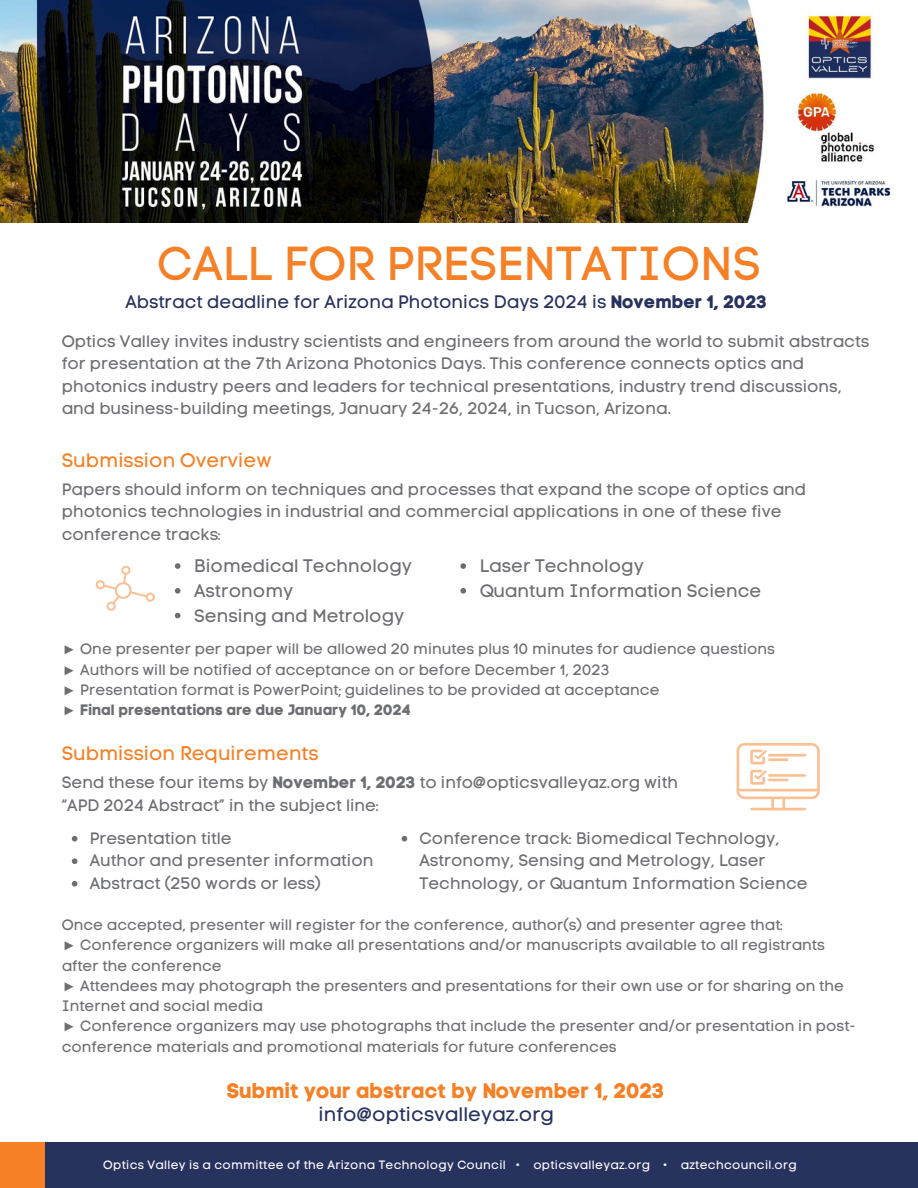
<style>
.page{position:relative;width:918px;height:1188px;background:#fff}
.page>*{position:absolute;margin:0;border:0;box-sizing:border-box;transform-origin:0 0}
.t1{font:47.25px "Code Pro Normal LC";color:#f58025}
.t2{font:21px "Code Pro Bold LC";color:#f58025}
.t3{font:19.5px "Code Pro Normal LC";color:#f58025}
.t4{font:19.5px "Code Pro Normal LC";color:#28325e}
.t5{font:18px "Code Pro Normal LC";color:#6d6e71}
.t6{font:18px "Code Pro Normal LC";color:#28325e}
.t7{font:16.5px/22.5px "Code Pro Normal LC";color:#6d6e71}
.t8{font:15px/20.2px "Code Pro Normal LC";color:#6d6e71}
.t9{font:15px "Code Pro Bold LC";color:#6d6e71}
.t10{font:12px "Code Pro Normal LC";letter-spacing:.025em;color:#fff}
.s1{font-family:"Code Pro Bold LC"}
.s2{font-family:"Liberation Serif"}
</style>
<div class="page">
<svg style="left:737px;top:743px;width:83px;height:67px"></svg>
<div style="left:0;top:1143px;width:45px;height:45px;background:#f58025"></div>
<div style="left:45px;top:1143px;width:873px;height:45px;background:#28325e"></div>
<svg style="left:95px;top:565px;width:60px;height:46px"></svg>
<img style="left:0;top:0;width:891px;height:223px">
<svg style="left:175px;top:563px;width:5px;height:6px"></svg>
<svg style="left:175px;top:588px;width:5px;height:6px"></svg>
<svg style="left:175px;top:613px;width:5px;height:5px"></svg>
<svg style="left:460px;top:563px;width:6px;height:6px"></svg>
<svg style="left:460px;top:588px;width:6px;height:6px"></svg>
<svg style="left:72px;top:836px;width:5px;height:6px"></svg>
<svg style="left:72px;top:858px;width:5px;height:6px"></svg>
<svg style="left:72px;top:881px;width:5px;height:6px"></svg>
<svg style="left:402px;top:836px;width:5px;height:6px"></svg>
<p class="t1" style="left:157px;top:235px;width:605px">CALL FOR PRESENTATIONS</p>
<p class="t6" style="left:125px;top:291px;width:643px">Abstract deadline for Arizona Photonics Days 2024 is <span class="s1">November 1, 2023</span></p>
<p class="t7" style="left:62px;top:330px;width:809px">Optics Valley invites industry scientists and engineers from around the world to submit abstracts for presentation at the 7th Arizona Photonics Days. This conference connects optics and photonics industry peers and leaders for technical presentations, industry trend discussions, and business-building meetings, January 24-26, 2024, in Tucson, Arizona.</p>
<p class="t3" style="left:62px;top:448px;width:211px">Submission Overview</p>
<p class="t7" style="left:62px;top:478px;width:746px">Papers should inform on techniques and processes that expand the scope of optics and photonics technologies in industrial and commercial applications in one of these five conference tracks:</p>
<p class="t5" style="left:194px;top:555px;width:219px">Biomedical Technology</p>
<p class="t5" style="left:194px;top:580px;width:101px">Astronomy</p>
<p class="t5" style="left:194px;top:605px;width:212px">Sensing and Metrology</p>
<p class="t5" style="left:480px;top:555px;width:166px">Laser Technology</p>
<p class="t5" style="left:480px;top:580px;width:283px">Quantum Information Science</p>
<p class="t8" style="left:62px;top:639px;width:715px"><span class="s2">►</span> One presenter per paper will be allowed 20 minutes plus 10 minutes for audience questions</p>
<p class="t8" style="left:62px;top:659px;width:550px"><span class="s2">►</span> Authors will be notified of acceptance on or before December 1, 2023</p>
<p class="t8" style="left:62px;top:680px;width:599px"><span class="s2">►</span> Presentation format is PowerPoint; guidelines to be provided at acceptance</p>
<p class="t9" style="left:62px;top:701px;width:351px"><span class="s2">►</span> Final presentations are due January 10, 2024</p>
<p class="t3" style="left:62px;top:742px;width:258px">Submission Requirements</p>
<p class="t7" style="left:62px;top:771px;width:618px">Send these four items by <span class="s1">November 1, 2023</span> to info@opticsvalleyaz.org with “APD 2024 Abstract” in the subject line:</p>
<p class="t7" style="left:420px;top:827px;width:390px">Conference track: Biomedical Technology,<br>Astronomy, Sensing and Metrology, Laser<br>Technology, or Quantum Information Science</p>
<p class="t8" style="left:62px;top:915px;width:723px">Once accepted, presenter will register for the conference, author(s) and presenter agree that:</p>
<p class="t8" style="left:62px;top:935px;width:765px"><span class="s2">►</span> Conference organizers will make all presentations and/or manuscripts available to all registrants after the conference</p>
<p class="t8" style="left:62px;top:976px;width:784px"><span class="s2">►</span> Attendees may photograph the presenters and presentations for their own use or for sharing on the<br>Internet and social media</p>
<p class="t8" style="left:62px;top:1016px;width:796px"><span class="s2">►</span> Conference organizers may use photographs that include the presenter and/or presentation in post&shy;conference materials and promotional materials for future conferences</p>
<p class="t7" style="left:90px;top:827px;width:144px">Presentation title</p>
<p class="t7" style="left:90px;top:849px;width:285px">Author and presenter information</p>
<p class="t7" style="left:90px;top:872px;width:233px">Abstract (250 words or less)</p>
<p class="t2" style="left:226px;top:1078px;width:440px">Submit your abstract by November 1, 2023</p>
<p class="t4" style="left:319px;top:1103px;width:237px">info@opticsvalleyaz.org</p>
<p class="t10" style="left:103px;top:1157px;width:695px">Optics Valley is a committee of the Arizona Technology Council • opticsvalleyaz.org • aztechcouncil.org</p>
</div>
